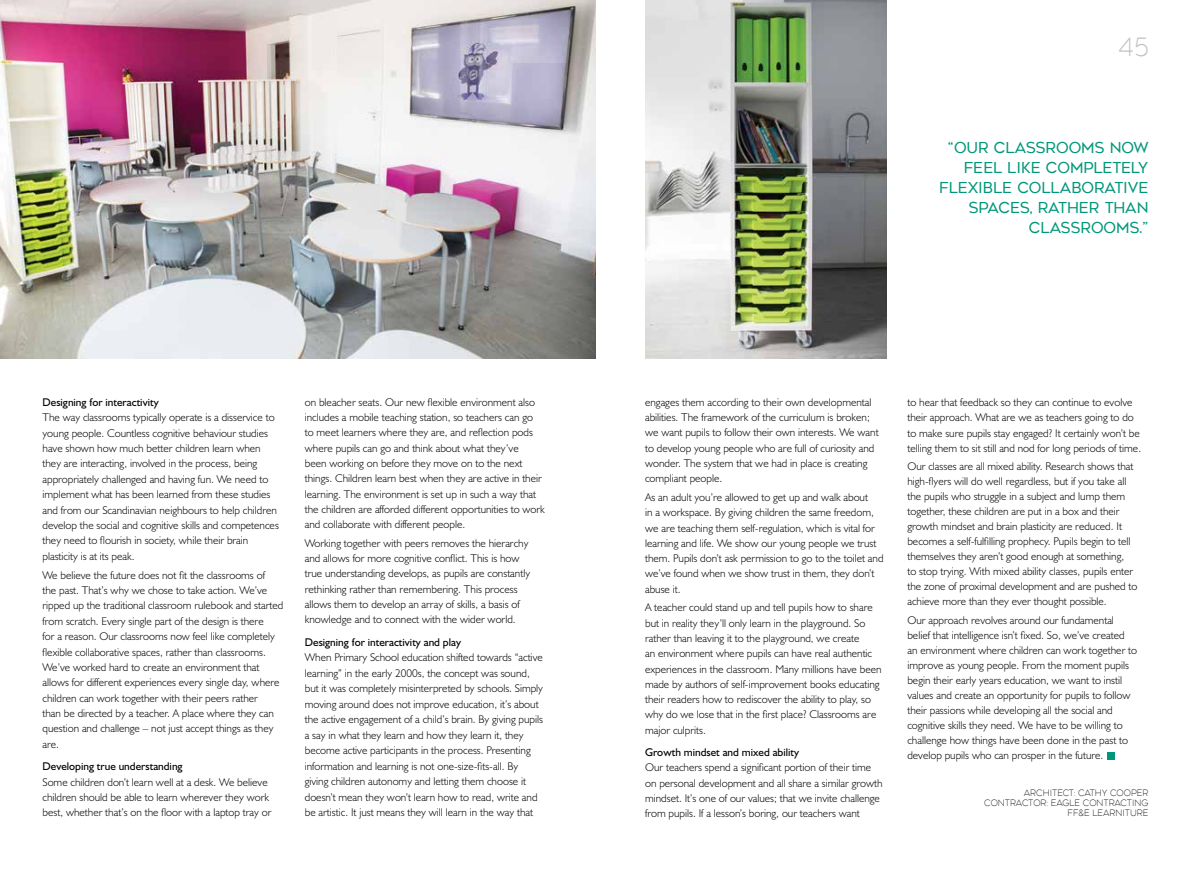
<style>
.page{position:relative;width:1191px;height:869px;background:#fff}
.page>*{position:absolute;margin:0;border:0;box-sizing:border-box;transform-origin:0 0}
.t1{font:200 25px "Geometos Neue";color:#bcbec0}
.t2{font:15px/20px "Geometos Neue";color:#009779;text-align:right}
.t3{font:300 11.25px/15.2px "Humanist 521 BT";color:#000}
.t4{font:11.25px "Humanist 521 BT";color:#000}
.t5{font:200 8.75px/10px "Geometos Neue";color:#000;text-align:right}
</style>
<div class="page">
<img style="left:0;top:0;width:595px;height:358px">
<div style="left:1107px;top:752px;width:7px;height:7px;background:#009779"></div>
<img style="left:645px;top:0;width:241px;height:358px">
<p class="t4" style="left:43px;top:395px;width:118px">Designing for interactivity</p>
<p class="t3" style="left:43px;top:409px;width:238px">The way classrooms typically operate is a disservice to young people. Countless cognitive behaviour studies have shown how much better children learn when they are interacting, involved in the process, being appropriately challenged and having fun. We need to implement what has been learned from these studies and from our Scandinavian neighbours to help children develop the social and cognitive skills and competences they need to flourish in society, while their brain plasticity is at its peak.</p>
<p class="t3" style="left:43px;top:566px;width:242px">We believe the future does not fit the classrooms of<br>the past. That’s why we chose to take action. We’ve ripped up the traditional classroom rulebook and started from scratch. Every single part of the design is there<br>for a reason. Our classrooms now feel like completely flexible collaborative spaces, rather than classrooms.<br>We’ve worked hard to create an environment that allows for different experiences every single day, where children can work together with their peers rather<br>than be directed by a teacher. A place where they can question and challenge – not just accept things as they are.</p>
<p class="t4" style="left:43px;top:759px;width:142px">Developing true understanding</p>
<p class="t3" style="left:43px;top:773px;width:230px">Some children don’t learn well at a desk. We believe children should be able to learn wherever they work best, whether that’s on the floor with a laptop tray or</p>
<p class="t3" style="left:305px;top:394px;width:241px">on bleacher seats. Our new flexible environment also includes a mobile teaching station, so teachers can go<br>to meet learners where they are, and reflection pods where pupils can go and think about what they’ve<br>been working on before they move on to the next things. Children learn best when they are active in their learning. The environment is set up in such a way that the children are afforded different opportunities to work and collaborate with different people.</p>
<p class="t3" style="left:305px;top:535px;width:227px">Working together with peers removes the hierarchy and allows for more cognitive conflict. This is how true understanding develops, as pupils are constantly rethinking rather than remembering. This process allows them to develop an array of skills, a basis of knowledge and to connect with the wider world.</p>
<p class="t4" style="left:305px;top:634px;width:158px">Designing for interactivity and play</p>
<p class="t3" style="left:305px;top:649px;width:240px">When Primary School education shifted towards “active learning” in the early 2000s, the concept was sound, but it was completely misinterpreted by schools. Simply moving around does not improve education, it’s about the active engagement of a child’s brain. By giving pupils a say in what they learn and how they learn it, they become active participants in the process. Presenting information and learning is not one-size-fits-all. By giving children autonomy and letting them choose it doesn’t mean they won’t learn how to read, write and be artistic. It just means they will learn in the way that</p>
<h1 class="t1" style="left:1118px;top:33px;width:33px">45</h1>
<h2 class="t2" style="left:939px;top:137px;width:211px">“OUR CLASSROOMS NOW<br>FEEL LIKE COMPLETELY<br>FLEXIBLE COLLABORATIVE<br>SPACES, RATHER THAN<br>CLASSROOMS.”</h2>
<p class="t3" style="left:645px;top:394px;width:235px">engages them according to their own developmental abilities. The framework of the curriculum is broken; we want pupils to follow their own interests. We want to develop young people who are full of curiosity and wonder. The system that we had in place is creating compliant people.</p>
<p class="t3" style="left:645px;top:489px;width:240px">As an adult you’re allowed to get up and walk about<br>in a workspace. By giving children the same freedom, we are teaching them self-regulation, which is vital for learning and life. We show our young people we trust them. Pupils don’t ask permission to go to the toilet and we’ve found when we show trust in them, they don’t abuse it.</p>
<p class="t3" style="left:645px;top:599px;width:238px">A teacher could stand up and tell pupils how to share but in reality they’ll only learn in the playground. So rather than leaving it to the playground, we create<br>an environment where pupils can have real authentic experiences in the classroom. Many millions have been made by authors of self-improvement books educating their readers how to rediscover the ability to play, so why do we lose that in the first place? Classrooms are major culprits.</p>
<p class="t4" style="left:645px;top:744px;width:155px">Growth mindset and mixed ability</p>
<p class="t3" style="left:645px;top:759px;width:239px">Our teachers spend a significant portion of their time on personal development and all share a similar growth mindset. It’s one of our values; that we invite challenge from pupils. If a lesson’s boring, our teachers want</p>
<p class="t3" style="left:907px;top:394px;width:235px">to hear that feedback so they can continue to evolve their approach. What are we as teachers going to do to make sure pupils stay engaged? It certainly won’t be telling them to sit still and nod for long periods of time.</p>
<p class="t3" style="left:907px;top:458px;width:232px">Our classes are all mixed ability. Research shows that high-flyers will do well regardless, but if you take all the pupils who struggle in a subject and lump them together, these children are put in a box and their growth mindset and brain plasticity are reduced. It becomes a self-fulfilling prophecy. Pupils begin to tell themselves they aren’t good enough at something,<br>to stop trying. With mixed ability classes, pupils enter the zone of proximal development and are pushed to achieve more than they ever thought possible.</p>
<p class="t3" style="left:907px;top:612px;width:231px">Our approach revolves around our fundamental belief that intelligence isn’t fixed. So, we’ve created an environment where children can work together to improve as young people. From the moment pupils begin their early years education, we want to instil values and create an opportunity for pupils to follow their passions while developing all the social and cognitive skills they need. We have to be willing to challenge how things have been done in the past to develop pupils who can prosper in the future.</p>
<p class="t5" style="left:984px;top:787px;width:166px">ARCHITECT: CATHY COOPER<br>CONTRACTOR: EAGLE CONTRACTING<br>FF&amp;E LEARNITURE</p>
</div>
